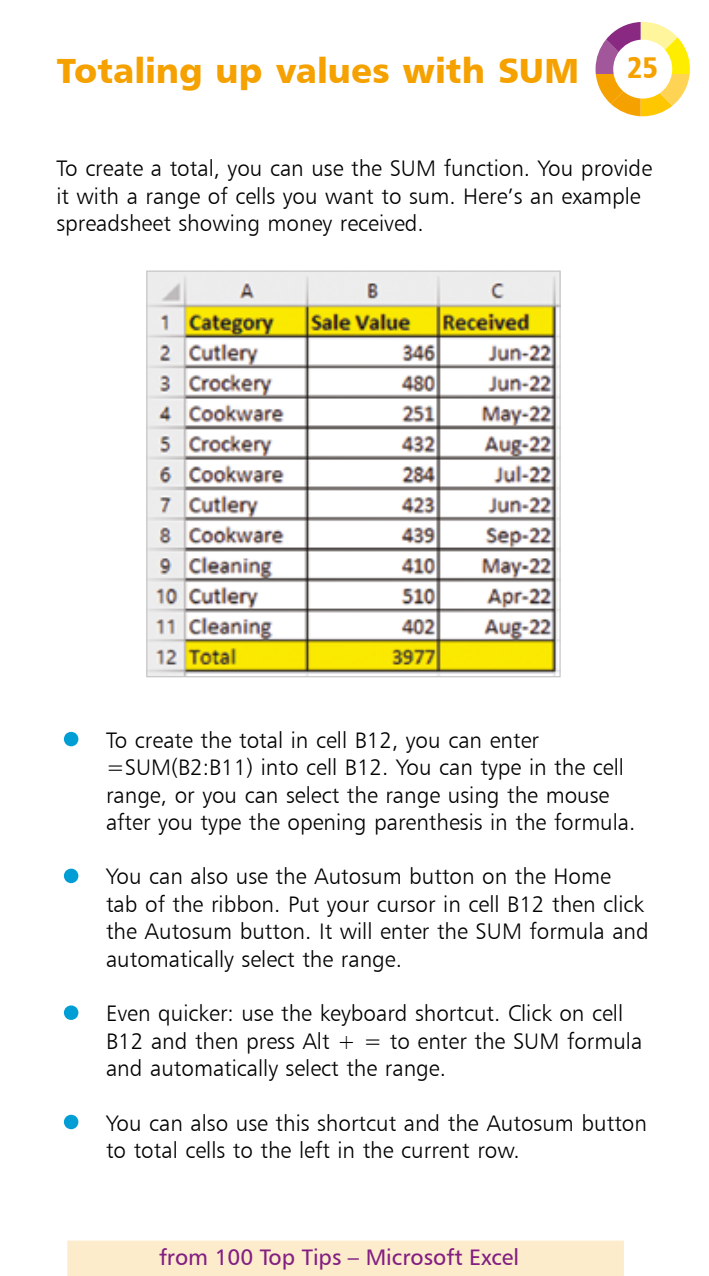
<style>
.page{position:relative;width:709px;height:1276px;background:#fff}
.page>*{position:absolute;margin:0;border:0;box-sizing:border-box;transform-origin:0 0}
.t1{font:35px "Humanist 777 BT Black B";color:#f5a100}
.t2{font:30px "Humanist 777 BT Black Condensed B";color:#f5a100}
.t3{font:22.5px/27.5px "Humanist 777 BT Light B";color:#000}
.t4{font:22.5px "Humanist 777 BT Roman B";color:#831f82}
.s1{font-family:"Humanist 777 BT Roman B";font-size:50px;color:#009ed4}
</style>
<div class="page">
<svg style="left:595px;top:22px;width:95px;height:94px"></svg>
<div style="left:67px;top:1240px;width:557px;height:36px;background:#fdeccc"></div>
<img style="left:148px;top:272px;width:410px;height:403px">
<h1 class="t1" style="left:57px;top:49px;width:524px">Totaling up values with SUM</h1>
<h2 class="t2" style="left:627px;top:49px;width:33px">25</h2>
<p class="t3" style="left:56px;top:154px;width:597px">To create a total, you can use the SUM function. You provide it with a range of cells you want to sum. Here’s an example spreadsheet showing money received.</p>
<p class="t3" style="left:106px;top:726px;width:531px;text-indent:-50px"><span class="s1">•</span> To create the total in cell B12, you can enter =SUM(B2:B11) into cell B12. You can type in the cell range, or you can select the range using the mouse after you type the opening parenthesis in the formula.</p>
<p class="t3" style="left:106px;top:862px;width:544px;text-indent:-50px"><span class="s1">•</span> You can also use the Autosum button on the Home<br>tab of the ribbon. Put your cursor in cell B12 then click the Autosum button. It will enter the SUM formula and automatically select the range.</p>
<p class="t3" style="left:106px;top:999px;width:537px;text-indent:-50px"><span class="s1">•</span> Even quicker: use the keyboard shortcut. Click on cell<br>B12 and then press Alt + = to enter the SUM formula and automatically select the range.</p>
<p class="t3" style="left:106px;top:1108px;width:542px;text-indent:-50px"><span class="s1">•</span> You can also use this shortcut and the Autosum button to total cells to the left in the current row.</p>
<p class="t4" style="left:159px;top:1243px;width:361px">from 100 Top Tips – Microsoft Excel</p>
</div>
